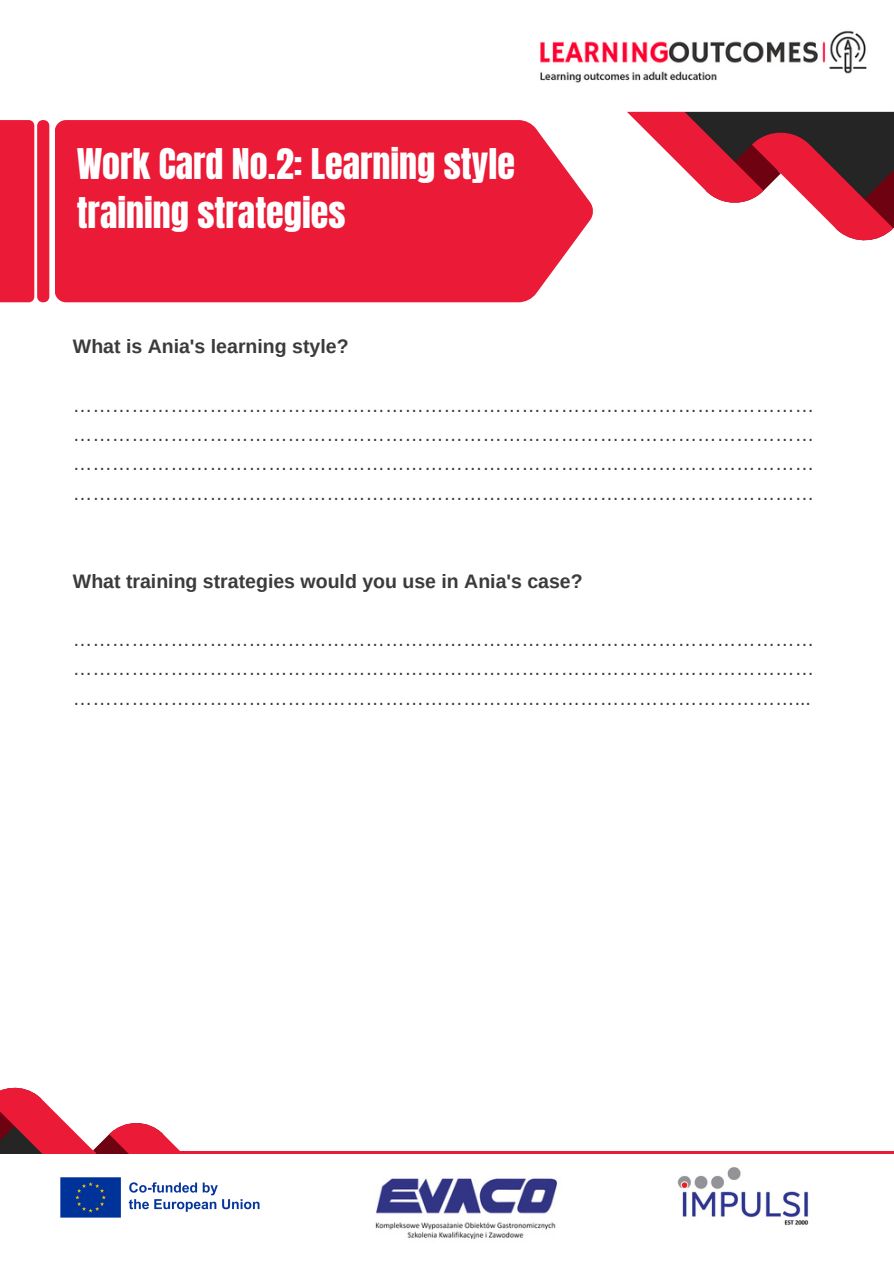
<style>
.page{position:relative;width:894px;height:1264px;background:#fff}
.page>*{position:absolute;margin:0;border:0;box-sizing:border-box;transform-origin:0 0}
.t1{font:36px/49.5px "Anton";color:#fff}
.t2{font:19.5px/29.2px "Arimo";color:#3b3b3b;text-align:justify}
.t3{font:700 19.5px "Arimo";color:#3b3b3b}
</style>
<div class="page">
<div style="left:162px;top:1150px;width:731px;height:17px;background:#eb1a37"></div>
<svg style="left:626px;top:111px;width:267px;height:130px"></svg>
<svg style="left:0;top:1087px;width:238px;height:67px"></svg>
<img style="left:540px;top:30px;width:327px;height:53px">
<div style="left:0;top:1154px;width:893px;height:109px;background:#fff"></div>
<img style="left:375px;top:1178px;width:184px;height:62px">
<img style="left:677px;top:1167px;width:132px;height:58px">
<div style="left:55px;top:120px;width:538px;height:182px;background:#eb1a37"></div>
<svg style="left:0;top:120px;width:49px;height:182px;background:#ec2843"></svg>
<img style="left:60px;top:1177px;width:200px;height:41px">
<p class="t1" style="left:77px;top:139px;width:440px">Work Card No.2: Learning style training strategies</p>
<h2 class="t3" style="left:73px;top:336px;width:277px">What is Ania's learning style?</h2>
<p class="t2" style="left:73px;top:390px;width:742px">…………………………………………………………………………………………………… …………………………………………………………………………………………………… …………………………………………………………………………………………………… ……………………………………………………………………………………………………</p>
<h2 class="t3" style="left:73px;top:570px;width:511px">What training strategies would you use in Ania's case?</h2>
<p class="t2" style="left:73px;top:624px;width:742px">…………………………………………………………………………………………………… …………………………………………………………………………………………………… …………………………………………………………………………………………………...</p>
</div>
